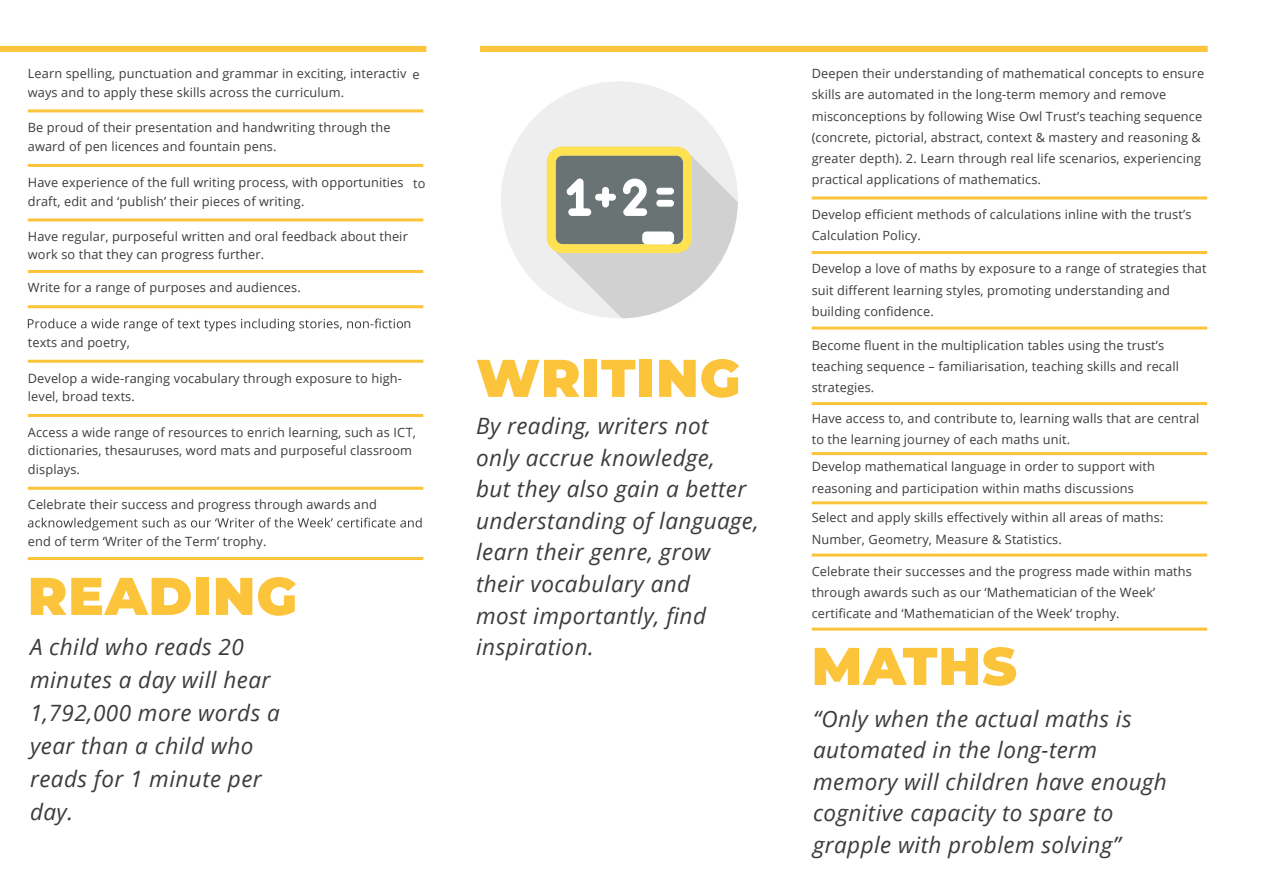
<style>
.page{position:relative;width:1263px;height:893px;background:#fff}
.page>*{position:absolute;margin:0;border:0;box-sizing:border-box;transform-origin:0 0}
.t1{font:900 52.95px "Montserrat";letter-spacing:.02em;color:#fcc43a}
.t2{font:italic 22.5px/31.5px "Open Sans";letter-spacing:.02em;color:#3c3c3b}
.t3{font:12.75px/21.3px "Open Sans";letter-spacing:.01em;color:#3c3c3b}
</style>
<div class="page">
<hr style="left:28px;top:109px;width:395px;height:3px;background:#fcc43a">
<hr style="left:28px;top:164px;width:395px;height:3px;background:#fcc43a">
<hr style="left:28px;top:218px;width:395px;height:3px;background:#fcc43a">
<hr style="left:28px;top:305px;width:395px;height:3px;background:#fcc43a">
<hr style="left:28px;top:360px;width:395px;height:3px;background:#fcc43a">
<hr style="left:28px;top:414px;width:395px;height:3px;background:#fcc43a">
<hr style="left:28px;top:270px;width:395px;height:3px;background:#fcc43a">
<hr style="left:28px;top:487px;width:395px;height:3px;background:#fcc43a">
<hr style="left:28px;top:557px;width:395px;height:3px;background:#fcc43a">
<svg style="left:28px;top:318px;width:375px;height:13px"></svg>
<svg style="left:28px;top:518px;width:394px;height:12px"></svg>
<div style="left:480px;top:46px;width:728px;height:6px;background:#fcc43a"></div>
<div style="left:0;top:46px;width:426px;height:6px;background:#fcc43a"></div>
<div style="left:501px;top:81px;width:237px;height:237px;background:#eee;border-radius:50%"></div>
<svg style="left:547px;top:147px;width:191px;height:171px"></svg>
<hr style="left:812px;top:196px;width:395px;height:3px;background:#fcc43a">
<hr style="left:812px;top:251px;width:395px;height:3px;background:#fcc43a">
<hr style="left:812px;top:327px;width:395px;height:3px;background:#fcc43a">
<hr style="left:812px;top:402px;width:395px;height:3px;background:#fcc43a">
<hr style="left:812px;top:452px;width:395px;height:3px;background:#fcc43a">
<hr style="left:812px;top:501px;width:395px;height:3px;background:#fcc43a">
<hr style="left:812px;top:554px;width:395px;height:3px;background:#fcc43a">
<hr style="left:812px;top:628px;width:395px;height:3px;background:#fcc43a">
<p class="t3" style="left:28px;top:64px;width:380px;line-height:18.8px">Learn spelling, punctuation and grammar in exciting, interactiv ways and to apply these skills across the curriculum.</p>
<p class="t3" style="left:28px;top:118px;width:364px;line-height:18.8px">Be proud of their presentation and handwriting through the award of pen licences and fountain pens.</p>
<p class="t3" style="left:28px;top:173px;width:377px;line-height:18.8px">Have experience of the full writing process, with opportunities draft, edit and ‘publish’ their pieces of writing.</p>
<p class="t3" style="left:413px;top:63px;width:9px">e</p>
<p class="t3" style="left:413px;top:172px;width:14px">to</p>
<p class="t3" style="left:28px;top:226px;width:381px;line-height:18.8px">Have regular, purposeful written and oral feedback about their work so that they can progress further.</p>
<p class="t3" style="left:28px;top:277px;width:274px">Write for a range of purposes and audiences.</p>
<p class="t3" style="left:28px;top:331px;width:104px">texts and poetry,</p>
<p class="t3" style="left:404px;top:313px;width:9px">n</p>
<p class="t3" style="left:28px;top:368px;width:375px;line-height:18.8px">Develop a wide-ranging vocabulary through exposure to high&shy;level, broad texts.</p>
<p class="t3" style="left:28px;top:422px;width:390px;line-height:18.8px">Access a wide range of resources to enrich learning, such as ICT, dictionaries, thesauruses, word mats and purposeful classroom displays.</p>
<p class="t3" style="left:28px;top:493px;width:351px">Celebrate their success and progress through awards and</p>
<p class="t3" style="left:28px;top:530px;width:240px">end of term ‘Writer of the Term’ trophy.</p>
<h1 class="t1" style="left:28px;top:556px;width:271px">READING</h1>
<h2 class="t2" style="left:30px;top:630px;width:251px;line-height:33px">A child who reads 20 minutes a day will hear<br>1,792,000 more words a year than a child who reads for 1 minute per day.</h2>
<h1 class="t1" style="left:476px;top:338px;width:266px">WRITING</h1>
<h2 class="t2" style="left:476px;top:410px;width:284px">By reading, writers not<br>only accrue knowledge,<br>but they also gain a better understanding of language, learn their genre, grow their vocabulary and<br>most importantly, find inspiration.</h2>
<p class="t3" style="left:812px;top:62px;width:394px">Deepen their understanding of mathematical concepts to ensure skills are automated in the long-term memory and remove misconceptions by following Wise Owl Trust’s teaching sequence (concrete, pictorial, abstract, context &amp; mastery and reasoning &amp; greater depth). 2. Learn through real life scenarios, experiencing practical applications of mathematics.</p>
<p class="t3" style="left:812px;top:203px;width:381px">Develop efficient methods of calculations inline with the trust’s<br>Calculation Policy.</p>
<p class="t3" style="left:812px;top:258px;width:396px">Develop a love of maths by exposure to a range of strategies that suit different learning styles, promoting understanding and building confidence.</p>
<p class="t3" style="left:812px;top:334px;width:369px">Become fluent in the multiplication tables using the trust’s teaching sequence – familiarisation, teaching skills and recall strategies.</p>
<p class="t3" style="left:812px;top:407px;width:389px">Have access to, and contribute to, learning walls that are central to the learning journey of each maths unit.</p>
<p class="t3" style="left:812px;top:456px;width:345px">Develop mathematical language in order to support with reasoning and participation within maths discussions</p>
<p class="t3" style="left:812px;top:507px;width:353px">Select and apply skills effectively within all areas of maths:<br>Number, Geometry, Measure &amp; Statistics.</p>
<p class="t3" style="left:812px;top:560px;width:382px">Celebrate their successes and the progress made within maths through awards such as our ‘Mathematician of the Week’ certificate and ‘Mathematician of the Week’ trophy.</p>
<h1 class="t1" style="left:812px;top:626px;width:207px">MATHS</h1>
<h2 class="t2" style="left:813px;top:702px;width:355px">“Only when the actual maths is automated in the long-term memory will children have enough cognitive capacity to spare to grapple with problem solving”</h2>
</div>
